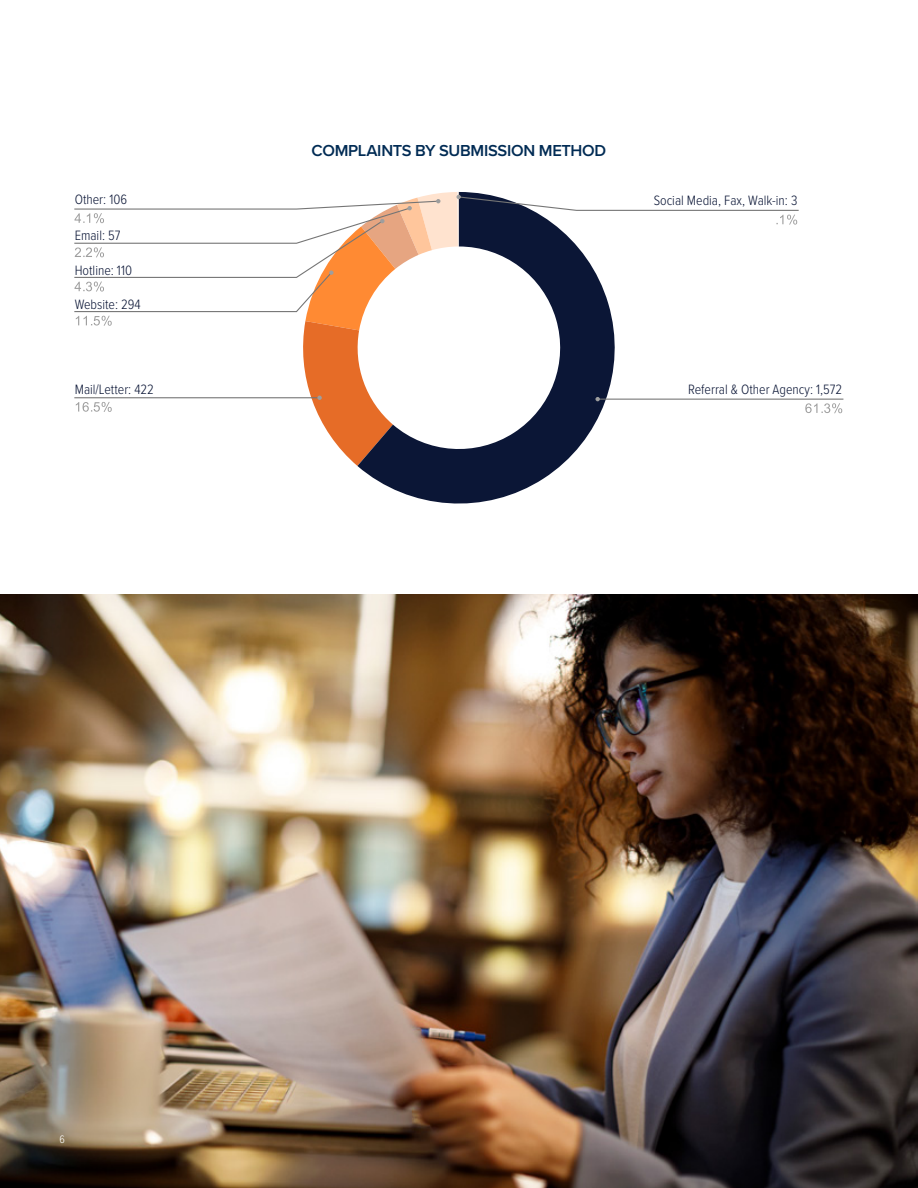
<style>
.page{position:relative;width:918px;height:1188px;background:#fff}
.page>*{position:absolute;margin:0;border:0;box-sizing:border-box;transform-origin:0 0}
.State_Policy_Sub_Hea{font:600 16.5px "Proxima Nova";letter-spacing:-.015em;color:#002b54}
.t1{font:300 14.1px "Proxima Nova Cond";color:#0b1636}
.t2{font:300 11.25px "Proxima Nova Cond";color:#fff}
</style>
<div class="page">
<svg style="left:357px;top:466px;width:203px;height:38px;fill:#0b1636"></svg>
<hr style="left:598px;top:399px;width:245px;height:1px;background:#757575">
<svg style="left:74px;top:192px;width:768px;height:274px"></svg>
<img style="left:0;top:594px;width:918px;height:594px">
<p class="t1" style="left:75px;top:189px;width:54px">Other: 106</p>
<p class="t1" style="left:75px;top:225px;width:47px">Email: 57</p>
<p class="t1" style="left:75px;top:260px;width:59px">Hotline: 110</p>
<p class="t1" style="left:75px;top:294px;width:68px">Website: 294</p>
<p class="State_Policy_Sub_Hea" style="left:312px;top:138px;width:296px">COMPLAINTS BY SUBMISSION METHOD</p>
<p class="t1" style="left:654px;top:190px;width:145px">Social Media, Fax, Walk-in: 3</p>
<p class="t1" style="left:75px;top:379px;width:81px">Mail/Letter: 422</p>
<p class="t1" style="left:688px;top:379px;width:156px">Referral &amp; Other Agency: 1,572</p>
<p class="t2" style="left:60px;top:1131px;width:7px">6</p>
</div>
